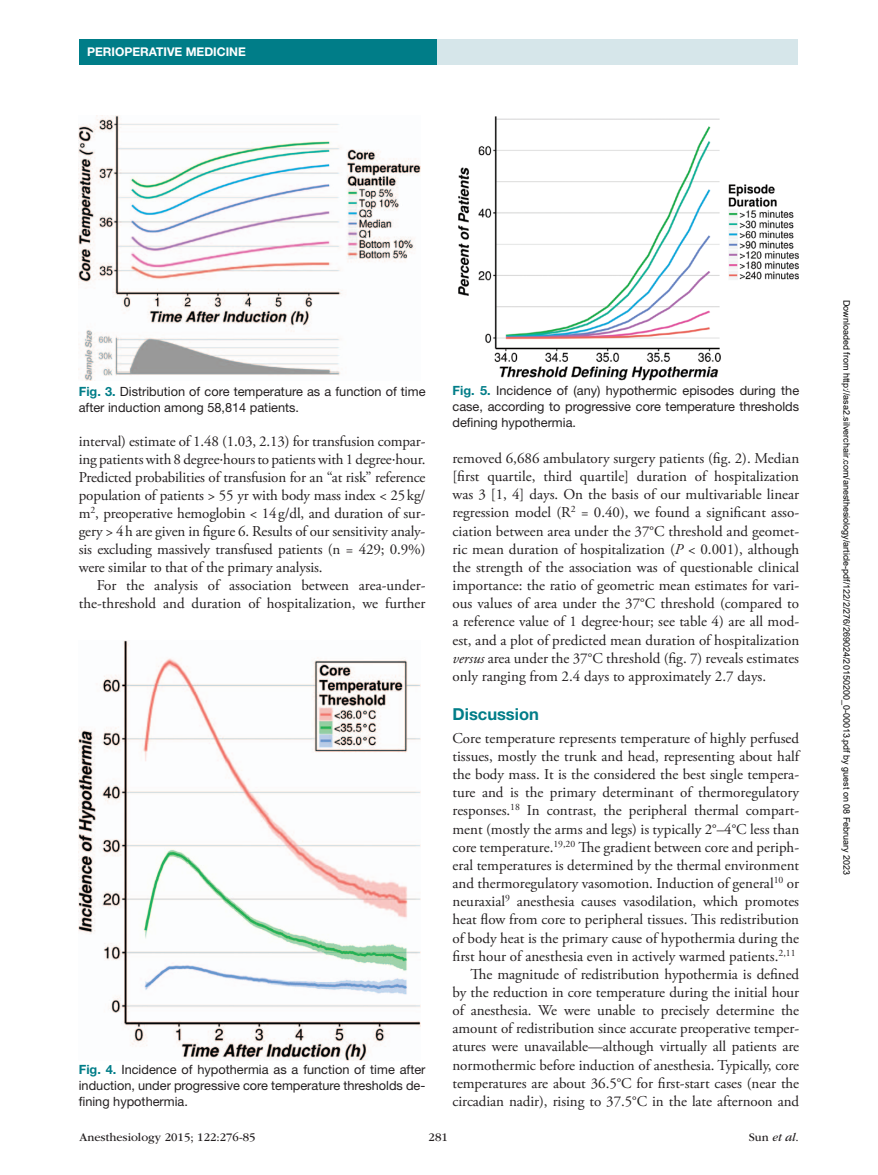
<style>
.page{position:relative;width:878px;height:1175px;background:#fff}
.page>*{position:absolute;margin:0;border:0;box-sizing:border-box;transform-origin:0 0}
.t1{font:700 16.5px "Helvetica Neue LT Std";color:#007d88}
.t2{font:15px/18.1px "Adobe Garamond Pro";color:#231f20;text-align:justify}
.t3{font:12.75px/15.8px "Helvetica Neue LT Std";color:#231f20;text-align:justify}
.t4{font:12px "ITC Garamond Std";color:#231f20}
.t5{font:700 12px "Helvetica Neue LT Std";color:#fff}
.t6{font:9px "Arial";color:#000}
.s1{font-weight:700;color:#007d88}
.s2{font-family:"Gandhari Unicode"}
.s3{font-style:italic}
</style>
<div class="page">
<div style="left:432px;top:39px;width:365px;height:26px;background:#d6e6ea"></div>
<div style="left:79px;top:39px;width:357px;height:25px;background:#007d88"></div>
<img style="left:79px;top:116px;width:342px;height:264px">
<img style="left:79px;top:640px;width:342px;height:420px">
<img style="left:458px;top:116px;width:341px;height:264px">
<p class="t5" style="left:87px;top:44px;width:160px">PERIOPERATIVE MEDICINE</p>
<p class="t3" style="left:79px;top:384px;width:348px"><span class="s1">Fig. 3.</span> Distribution of core temperature as a function of time after induction among 58,814 patients.</p>
<p class="t2" style="left:79px;top:432px;width:348px">interval) estimate of 1.48 (1.03, 2.13) for transfusion compar&shy;ing patients with 8 degree<span class="s2">·</span>hours to patients with 1 degree<span class="s2">·</span>hour.<br>Predicted probabilities of transfusion for an “at risk” reference population of patients &gt; 55 yr with body mass index &lt; 25kg/ m<sup>2</sup>, preoperative hemoglobin &lt; 14g/dl, and duration of sur&shy;gery &gt; 4h are given in figure 6. Results of our sensitivity analy&shy;sis excluding massively transfused patients (n = 429; 0.9%) were similar to that of the primary analysis.</p>
<p class="t2" style="left:79px;top:576px;width:348px;text-align:right">For the analysis of association between area-under&shy;the-threshold and duration of hospitalization, we further</p>
<p class="t3" style="left:79px;top:1061px;width:348px"><span class="s1">Fig. 4.</span> Incidence of hypothermia as a function of time after induction, under progressive core temperature thresholds de&shy;fining hypothermia.</p>
<p class="t3" style="left:452px;top:382px;width:348px"><span class="s1">Fig. 5.</span> Incidence of (any) hypothermic episodes during the case, according to progressive core temperature thresholds defining hypothermia.</p>
<p class="t2" style="left:452px;top:450px;width:348px">removed 6,686 ambulatory surgery patients (fig. 2). Median [first quartile, third quartile] duration of hospitalization was 3 [1, 4] days. On the basis of our multivariable linear regression model (R<sup>2</sup> = 0.40), we found a significant asso&shy;ciation between area under the 37°C threshold and geomet&shy;ric mean duration of hospitalization (<span class="s3">P</span> &lt; 0.001), although the strength of the association was of questionable clinical importance: the ratio of geometric mean estimates for vari&shy;ous values of area under the 37°C threshold (compared to a reference value of 1 degree<span class="s2">·</span>hour; see table 4) are all mod&shy;est, and a plot of predicted mean duration of hospitalization <span class="s3">versus</span> area under the 37°C threshold (fig. 7) reveals estimates only ranging from 2.4 days to approximately 2.7 days.</p>
<p class="t1" style="left:452px;top:704px;width:88px">Discussion</p>
<p class="t2" style="left:452px;top:729px;width:348px;text-align:right">Core temperature represents temperature of highly perfused tissues, mostly the trunk and head, representing about half the body mass. It is the considered the best single tempera&shy;ture and is the primary determinant of thermoregulatory responses.<sup>18</sup> In contrast, the peripheral thermal compart&shy;ment (mostly the arms and legs) is typically 2°–4°C less than core temperature.<sup>19,20</sup> The gradient between core and periph&shy;eral temperatures is determined by the thermal environment and thermoregulatory vasomotion. Induction of general<sup>10</sup> or neuraxial<sup>9</sup> anesthesia causes vasodilation, which promotes heat flow from core to peripheral tissues. This redistribution of body heat is the primary cause of hypothermia during the first hour of anesthesia even in actively warmed patients.<sup>2,11<br></sup>The magnitude of redistribution hypothermia is defined<br>by the reduction in core temperature during the initial hour of anesthesia. We were unable to precisely determine the amount of redistribution since accurate preoperative temper&shy;atures were unavailable—although virtually all patients are normothermic before induction of anesthesia. Typically, core temperatures are about 36.5°C for first-start cases (near the circadian nadir), rising to 37.5°C in the late afternoon and</p>
<p class="t4" style="left:80px;top:1130px;width:177px">Anesthesiology 2015; 122:276-85</p>
<p class="t4" style="left:428px;top:1130px;width:21px">281</p>
<p class="t4" style="left:748px;top:1130px;width:52px">Sun <span class="s3">et al</span>.</p>
<p class="t6" style="left:850px;top:300px;width:577px;rotate:90deg">Downloaded from http://asa2.silverchair.com/anesthesiology/article-pdf/122/2/276/269024/20150200_0-00013.pdf by guest on 08 February 2023</p>
</div>
